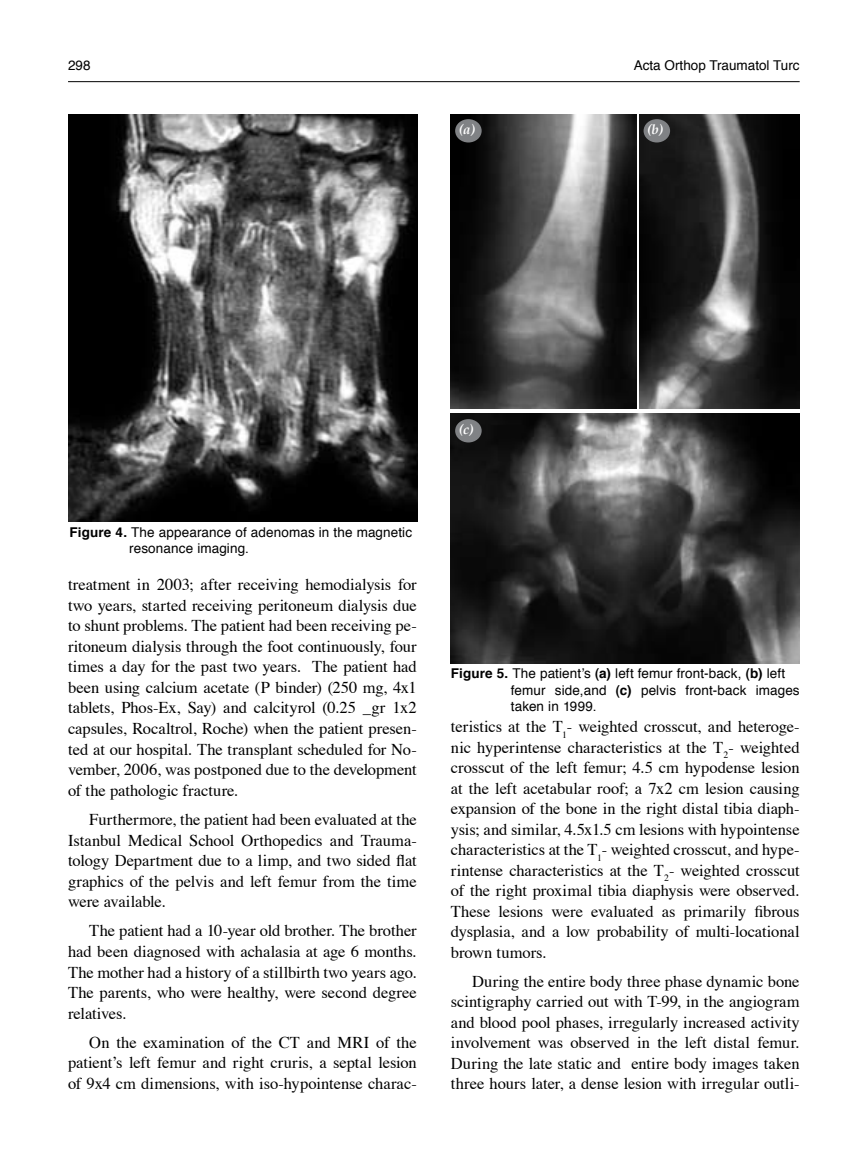
<style>
.page{position:relative;width:855px;height:1153px;background:#fff}
.page>*{position:absolute;margin:0;border:0;box-sizing:border-box;transform-origin:0 0}
.t1{font:16.5px/20.5px "Times";letter-spacing:-.005em;color:#000;text-align:justify}
.t2{font:13.5px/16.2px "Helvetica";letter-spacing:.005em;color:#000}
.t3{font:italic 700 13.5px "Palatino";color:#fff}
.s1{font-weight:700}
</style>
<div class="page">
<hr style="left:68px;top:81px;width:731px;height:1px;background:#000">
<img style="left:451px;top:115px;width:185px;height:293px">
<img style="left:640px;top:115px;width:159px;height:293px">
<img style="left:451px;top:414px;width:349px;height:249px">
<div style="left:455px;top:119px;width:26px;height:23px;background:#808285;border-radius:50%"></div>
<div style="left:643px;top:119px;width:27px;height:23px;background:#808285;border-radius:50%"></div>
<div style="left:455px;top:419px;width:26px;height:23px;background:#808285;border-radius:50%"></div>
<img style="left:68px;top:115px;width:349px;height:406px">
<p class="t2" style="left:68px;top:57px;width:24px">298</p>
<p class="t2" style="left:634px;top:57px;width:167px">Acta Orthop Traumatol Turc</p>
<p class="t3" style="left:459px;top:122px;width:18px">(a)</p>
<p class="t3" style="left:647px;top:122px;width:17px">(b)</p>
<p class="t3" style="left:459px;top:421px;width:16px">(c)</p>
<p class="t2" style="left:129px;top:523px;width:284px;text-indent:-60px"><span class="s1">Figure 4.</span> The appearance of adenomas in the magnetic resonance imaging.</p>
<p class="t1" style="left:68px;top:572px;width:350px">treatment in 2003; after receiving hemodialysis for two years, started receiving peritoneum dialysis due to shunt problems. The patient had been receiving pe&shy;ritoneum dialysis through the foot continuously, four times a day for the past two years. The patient had been using calcium acetate (P binder) (250 mg, 4x1 tablets, Phos-Ex, Say) and calcityrol (0.25 _gr 1x2 capsules, Rocaltrol, Roche) when the patient presen&shy;ted at our hospital. The transplant scheduled for No&shy;vember, 2006, was postponed due to the development of the pathologic fracture.</p>
<p class="t1" style="left:68px;top:807px;width:350px;text-indent:21px">Furthermore, the patient had been evaluated at the Istanbul Medical School Orthopedics and Trauma&shy;tology Department due to a limp, and two sided flat graphics of the pelvis and left femur from the time were available.</p>
<p class="t1" style="left:68px;top:919px;width:350px;text-indent:21px">The patient had a 10-year old brother. The brother had been diagnosed with achalasia at age 6 months.<br>The mother had a history of a stillbirth two years ago.<br>The parents, who were healthy, were second degree relatives.</p>
<p class="t1" style="left:68px;top:1030px;width:350px;text-indent:21px">On the examination of the CT and MRI of the patient’s left femur and right cruris, a septal lesion of 9x4 cm dimensions, with iso-hypointense charac-</p>
<p class="t2" style="left:511px;top:665px;width:290px;text-indent:-60px"><span class="s1">Figure 5.</span> The patient’s <span class="s1">(a)</span> left femur front-back, <span class="s1">(b)</span> left femur side,and <span class="s1">(c)</span> pelvis front-back images taken in 1999.</p>
<p class="t1" style="left:451px;top:715px;width:350px">teristics at the T<sub>1</sub>- weighted crosscut, and heteroge&shy;nic hyperintense characteristics at the T<sub>2</sub>- weighted crosscut of the left femur; 4.5 cm hypodense lesion at the left acetabular roof; a 7x2 cm lesion causing expansion of the bone in the right distal tibia diaph&shy;ysis; and similar, 4.5x1.5 cm lesions with hypointense characteristics at the T<sub>1</sub>- weighted crosscut, and hype&shy;rintense characteristics at the T<sub>2</sub>- weighted crosscut of the right proximal tibia diaphysis were observed.<br>These lesions were evaluated as primarily fibrous dysplasia, and a low probability of multi-locational brown tumors.</p>
<p class="t1" style="left:451px;top:969px;width:350px;text-indent:21px">During the entire body three phase dynamic bone scintigraphy carried out with T-99, in the angiogram and blood pool phases, irregularly increased activity involvement was observed in the left distal femur.<br>During the late static and entire body images taken three hours later, a dense lesion with irregular outli-</p>
</div>
